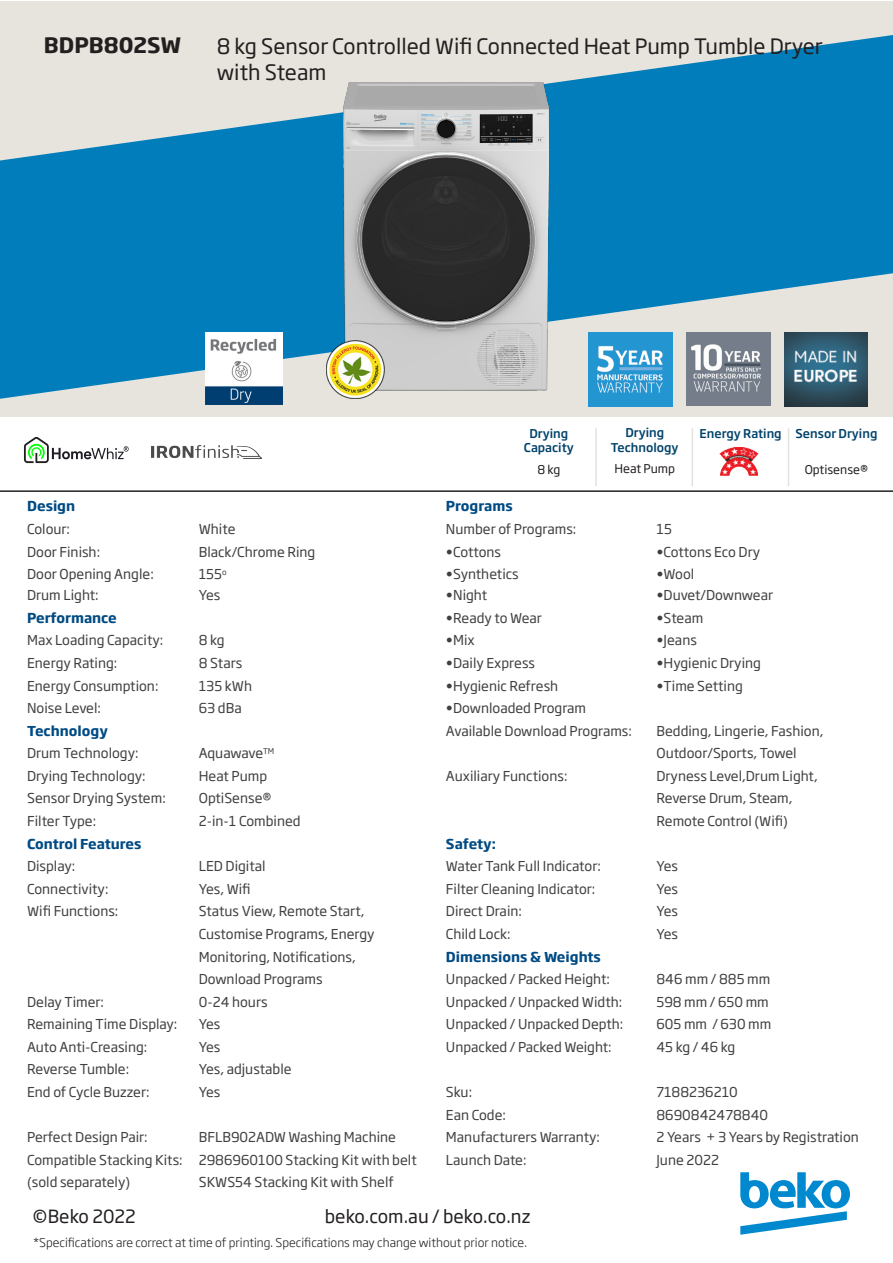
<style>
.page{position:relative;width:893px;height:1263px;background:#fff}
.page>*{position:absolute;margin:0;border:0;box-sizing:border-box;transform-origin:0 0}
.t1{font:21px/25.2px "Soho Gothic Pro";color:#231f20}
.t2{font:700 21px "Soho Gothic Pro";color:#231f20}
.t3{font:18px "Soho Gothic Pro";color:#231f20}
.t4{font:13.5px "Soho Gothic Pro";color:#404040}
.t5{font:700 13.5px "Soho Gothic Pro";color:#004b84}
.t6{font:13.5px "Soho Gothic Pro";color:#403f40}
.t7{font:300 12px "Soho Gothic Pro";color:#231f20}
.t8{font:500 12px "Soho Gothic Pro";color:#01426a}
.t9{font:12px "Soho Gothic Pro";color:#231f20}
</style>
<div class="page">
<div style="left:0;top:1px;width:893px;height:416px;background:#e6e4dd"></div>
<svg style="left:0;top:35px;width:893px;height:364px;fill:#007dba"></svg>
<svg style="left:740px;top:1172px;width:110px;height:63px"></svg>
<hr style="left:0;top:490px;width:893px;height:2px;background:#231f20">
<img style="left:343px;top:83px;width:205px;height:308px">
<img style="left:719px;top:448px;width:40px;height:28px">
<hr style="left:595px;top:428px;width:2px;height:58px;background:#e5e2dd">
<hr style="left:692px;top:428px;width:1px;height:58px;background:#e5e2dd">
<hr style="left:788px;top:428px;width:1px;height:58px;background:#e5e2dd">
<img style="left:327px;top:340px;width:58px;height:58px">
<img style="left:206px;top:333px;width:76px;height:71px">
<svg style="left:24px;top:437px;width:105px;height:26px"></svg>
<img style="left:152px;top:446px;width:109px;height:13px">
<img style="left:589px;top:332px;width:83px;height:74px">
<img style="left:686px;top:332px;width:84px;height:73px">
<img style="left:784px;top:332px;width:84px;height:74px">
<p class="t2" style="left:44px;top:29px;width:139px">BDPB802SW</p>
<p class="t1" style="left:217px;top:33px;width:607px">8 kg Sensor Controlled Wifi Connected Heat Pump Tumble Dryer with Steam</p>
<p class="t8" style="left:529px;top:424px;width:40px">Drying</p>
<p class="t8" style="left:524px;top:438px;width:51px">Capacity</p>
<p class="t9" style="left:537px;top:460px;width:24px">8 kg</p>
<p class="t8" style="left:625px;top:423px;width:40px">Drying</p>
<p class="t8" style="left:611px;top:438px;width:69px">Technology</p>
<p class="t9" style="left:614px;top:459px;width:62px">Heat Pump</p>
<p class="t8" style="left:700px;top:424px;width:84px">Energy Rating</p>
<p class="t8" style="left:796px;top:424px;width:83px">Sensor Drying</p>
<p class="t9" style="left:805px;top:460px;width:65px">Optisense®</p>
<p class="t5" style="left:27px;top:495px;width:50px">Design</p>
<p class="t5" style="left:446px;top:495px;width:68px">Programs</p>
<p class="t6" style="left:27px;top:518px;width:44px">Colour:</p>
<p class="t6" style="left:199px;top:518px;width:38px">White</p>
<p class="t4" style="left:446px;top:518px;width:132px">Number of Programs:</p>
<p class="t4" style="left:656px;top:518px;width:17px">15</p>
<p class="t6" style="left:27px;top:541px;width:75px">Door Finish:</p>
<p class="t6" style="left:199px;top:541px;width:118px">Black/Chrome Ring</p>
<p class="t4" style="left:446px;top:541px;width:57px">•Cottons</p>
<p class="t4" style="left:656px;top:541px;width:105px">•Cottons Eco Dry</p>
<p class="t6" style="left:27px;top:564px;width:128px">Door Opening Angle:</p>
<p class="t6" style="left:27px;top:585px;width:73px">Drum Light:</p>
<p class="t4" style="left:446px;top:564px;width:74px">•Synthetics</p>
<p class="t4" style="left:446px;top:585px;width:43px">•Night</p>
<p class="t4" style="left:656px;top:564px;width:39px">•Wool</p>
<p class="t4" style="left:656px;top:585px;width:118px">•Duvet/Downwear</p>
<p class="t4" style="left:199px;top:564px;width:29px">155<sup>o</sup></p>
<p class="t4" style="left:199px;top:585px;width:23px">Yes</p>
<p class="t5" style="left:27px;top:607px;width:91px">Performance</p>
<p class="t4" style="left:446px;top:607px;width:98px">•Ready to Wear</p>
<p class="t4" style="left:656px;top:607px;width:48px">•Steam</p>
<p class="t4" style="left:27px;top:630px;width:138px">Max Loading Capacity:</p>
<p class="t4" style="left:199px;top:630px;width:27px">8 kg</p>
<p class="t4" style="left:446px;top:630px;width:30px">•Mix</p>
<p class="t4" style="left:656px;top:630px;width:42px">•Jeans</p>
<p class="t4" style="left:27px;top:652px;width:92px">Energy Rating:</p>
<p class="t4" style="left:199px;top:652px;width:45px">8 Stars</p>
<p class="t4" style="left:446px;top:652px;width:91px">•Daily Express</p>
<p class="t4" style="left:656px;top:652px;width:106px">•Hygienic Drying</p>
<p class="t4" style="left:27px;top:675px;width:133px">Energy Consumption:</p>
<p class="t4" style="left:199px;top:675px;width:55px">135 kWh</p>
<p class="t4" style="left:446px;top:675px;width:114px">•Hygienic Refresh</p>
<p class="t4" style="left:656px;top:675px;width:88px">•Time Setting</p>
<p class="t4" style="left:27px;top:698px;width:75px">Noise Level:</p>
<p class="t4" style="left:199px;top:698px;width:44px">63 dBa</p>
<p class="t4" style="left:446px;top:698px;width:142px">•Downloaded Program</p>
<p class="t5" style="left:27px;top:720px;width:82px">Technology</p>
<p class="t4" style="left:446px;top:720px;width:187px">Available Download Programs:</p>
<p class="t4" style="left:656px;top:720px;width:169px">Bedding, Lingerie, Fashion,</p>
<p class="t4" style="left:27px;top:743px;width:113px">Drum Technology:</p>
<p class="t4" style="left:199px;top:743px;width:77px">Aquawave<sup>TM</sup></p>
<p class="t4" style="left:656px;top:743px;width:142px">Outdoor/Sports, Towel</p>
<p class="t4" style="left:27px;top:765px;width:120px">Drying Technology:</p>
<p class="t4" style="left:199px;top:765px;width:70px">Heat Pump</p>
<p class="t4" style="left:446px;top:765px;width:123px">Auxiliary Functions:</p>
<p class="t4" style="left:656px;top:765px;width:163px">Dryness Level,Drum Light,</p>
<p class="t4" style="left:27px;top:788px;width:140px">Sensor Drying System:</p>
<p class="t4" style="left:199px;top:788px;width:74px">OptiSense®</p>
<p class="t4" style="left:656px;top:788px;width:138px">Reverse Drum, Steam,</p>
<p class="t4" style="left:27px;top:810px;width:71px">Filter Type:</p>
<p class="t4" style="left:199px;top:810px;width:103px">2-in-1 Combined</p>
<p class="t4" style="left:656px;top:810px;width:133px">Remote Control (Wifi)</p>
<p class="t5" style="left:27px;top:833px;width:116px">Control Features</p>
<p class="t5" style="left:446px;top:833px;width:52px">Safety:</p>
<p class="t4" style="left:27px;top:856px;width:50px">Display:</p>
<p class="t4" style="left:199px;top:856px;width:68px">LED Digital</p>
<p class="t4" style="left:446px;top:856px;width:156px">Water Tank Full Indicator:</p>
<p class="t4" style="left:656px;top:856px;width:23px">Yes</p>
<p class="t4" style="left:27px;top:878px;width:83px">Connectivity:</p>
<p class="t4" style="left:199px;top:878px;width:53px">Yes, Wifi</p>
<p class="t4" style="left:446px;top:878px;width:151px">Filter Cleaning Indicator:</p>
<p class="t4" style="left:656px;top:878px;width:23px">Yes</p>
<p class="t4" style="left:27px;top:901px;width:93px">Wifi Functions:</p>
<p class="t4" style="left:199px;top:901px;width:167px">Status View, Remote Start,</p>
<p class="t4" style="left:446px;top:901px;width:78px">Direct Drain:</p>
<p class="t4" style="left:656px;top:901px;width:23px">Yes</p>
<p class="t4" style="left:199px;top:923px;width:177px">Customise Programs, Energy</p>
<p class="t4" style="left:446px;top:923px;width:66px">Child Lock:</p>
<p class="t4" style="left:656px;top:923px;width:23px">Yes</p>
<p class="t4" style="left:199px;top:946px;width:159px">Monitoring, Notifications,</p>
<p class="t5" style="left:446px;top:946px;width:156px">Dimensions &amp; Weights</p>
<p class="t4" style="left:199px;top:969px;width:125px">Download Programs</p>
<p class="t4" style="left:446px;top:969px;width:166px">Unpacked / Packed Height:</p>
<p class="t4" style="left:656px;top:969px;width:115px">846 mm / 885 mm</p>
<p class="t4" style="left:27px;top:991px;width:78px">Delay Timer:</p>
<p class="t4" style="left:199px;top:991px;width:70px">0-24 hours</p>
<p class="t4" style="left:446px;top:991px;width:178px">Unpacked / Unpacked Width:</p>
<p class="t4" style="left:656px;top:991px;width:114px">598 mm / 650 mm</p>
<p class="t4" style="left:27px;top:1014px;width:152px">Remaining Time Display:</p>
<p class="t4" style="left:199px;top:1014px;width:23px">Yes</p>
<p class="t4" style="left:446px;top:1014px;width:179px">Unpacked / Unpacked Depth:</p>
<p class="t4" style="left:656px;top:1014px;width:116px">605 mm / 630 mm</p>
<p class="t4" style="left:27px;top:1036px;width:122px">Auto Anti-Creasing:</p>
<p class="t4" style="left:199px;top:1036px;width:23px">Yes</p>
<p class="t4" style="left:446px;top:1036px;width:167px">Unpacked / Packed Weight:</p>
<p class="t4" style="left:656px;top:1036px;width:80px">45 kg / 46 kg</p>
<p class="t4" style="left:27px;top:1059px;width:104px">Reverse Tumble:</p>
<p class="t4" style="left:199px;top:1059px;width:94px">Yes, adjustable</p>
<p class="t4" style="left:27px;top:1081px;width:124px">End of Cycle Buzzer:</p>
<p class="t4" style="left:199px;top:1081px;width:23px">Yes</p>
<p class="t4" style="left:446px;top:1081px;width:28px">Sku:</p>
<p class="t4" style="left:656px;top:1081px;width:83px">7188236210</p>
<p class="t4" style="left:446px;top:1104px;width:62px">Ean Code:</p>
<p class="t4" style="left:656px;top:1104px;width:113px">8690842478840</p>
<p class="t4" style="left:27px;top:1127px;width:122px">Perfect Design Pair:</p>
<p class="t4" style="left:199px;top:1127px;width:199px">BFLB902ADW Washing Machine</p>
<p class="t4" style="left:446px;top:1127px;width:156px">Manufacturers Warranty:</p>
<p class="t4" style="left:656px;top:1127px;width:204px">2 Years + 3 Years by Registration</p>
<p class="t4" style="left:27px;top:1149px;width:157px">Compatible Stacking Kits:</p>
<p class="t4" style="left:199px;top:1149px;width:220px">2986960100 Stacking Kit with belt</p>
<p class="t4" style="left:446px;top:1149px;width:82px">Launch Date:</p>
<p class="t4" style="left:656px;top:1149px;width:64px">June 2022</p>
<p class="t4" style="left:27px;top:1172px;width:105px">(sold separately)</p>
<p class="t4" style="left:199px;top:1172px;width:197px">SKWS54 Stacking Kit with Shelf</p>
<p class="t3" style="left:33px;top:1202px;width:105px">©Beko 2022</p>
<p class="t3" style="left:325px;top:1202px;width:207px">beko.com.au / beko.co.nz</p>
<p class="t7" style="left:33px;top:1233px;width:495px">*Specifications are correct at time of printing. Specifications may change without prior notice.</p>
</div>
